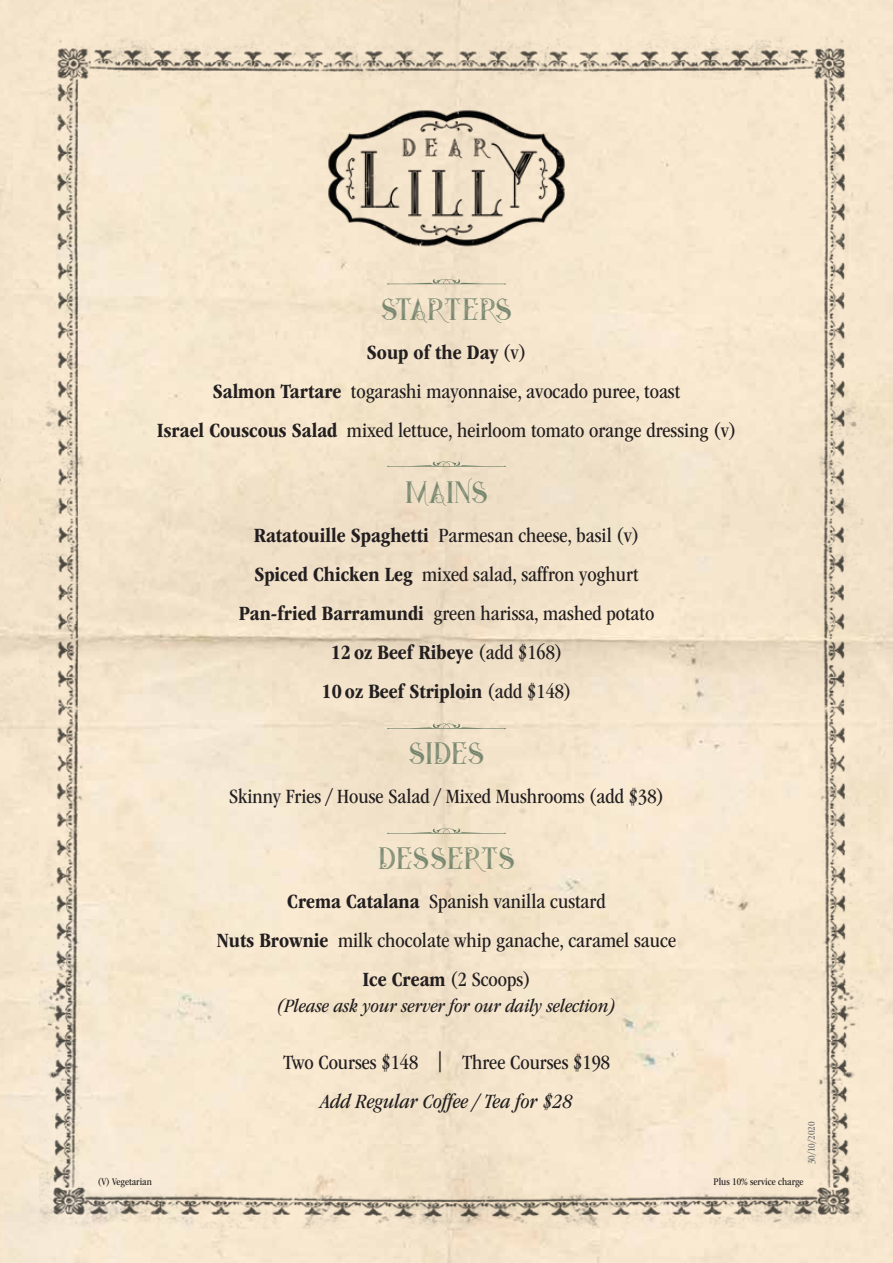
<style>
.page{position:relative;width:893px;height:1263px;background:#fff}
.page>*{position:absolute;margin:0;border:0;box-sizing:border-box;transform-origin:0 0}
.t1{font:29.25px "Star Black Inline";letter-spacing:.05em;color:#697c65}
.t2{font:29.25px "Star Black Inline";letter-spacing:.02em;color:#697c65}
.t3{font:condensed 21px/39px "ITC Garamond Std";color:#231f20;text-align:center}
.t4{font:italic condensed 21px "ITC Garamond Std";color:#231f20}
.t5{font:italic condensed 19.5px "ITC Garamond Std";color:#231f20}
.t6{font:condensed 10.5px "ITC Garamond Std";color:#231f20}
.t7{font:condensed 10.5px "ITC Garamond Std";color:#6d6e71}
.s1{font-weight:700}
</style>
<div class="page">
<img style="left:39px;top:33px;width:833px;height:1195px">
<svg style="left:387px;top:827px;width:119px;height:7px"></svg>
<svg style="left:387px;top:723px;width:119px;height:6px"></svg>
<svg style="left:387px;top:460px;width:119px;height:7px"></svg>
<svg style="left:387px;top:278px;width:119px;height:7px"></svg>
<img style="left:324px;top:91px;width:245px;height:173px">
<h1 class="t2" style="left:382px;top:295px;width:131px">STARTERS</h1>
<p class="t3" style="left:157px;top:333px;width:581px"><span class="s1">Soup of the Day</span> (v)<br><span class="s1">Salmon Tartare</span> togarashi mayonnaise, avocado puree, toast<br><span class="s1">Israel Couscous Salad</span> mixed lettuce, heirloom tomato orange dressing (v)</p>
<h1 class="t1" style="left:406px;top:478px;width:83px">MAINS</h1>
<p class="t3" style="left:239px;top:516px;width:417px"><span class="s1">Ratatouille Spaghetti</span> Parmesan cheese, basil (v)<br><span class="s1">Spiced Chicken Leg</span> mixed salad, saffron yoghurt <span class="s1">Pan-fried Barramundi</span> green harissa, mashed potato <span class="s1">12 oz Beef Ribeye</span> (add $168)<br><span class="s1">10 oz Beef Striploin</span> (add $148)</p>
<h1 class="t1" style="left:409px;top:739px;width:76px">SIDES</h1>
<p class="t3" style="left:229px;top:777px;width:436px">Skinny Fries / House Salad / Mixed Mushrooms (add $38)</p>
<h1 class="t1" style="left:379px;top:844px;width:137px">DESSERTS</h1>
<p class="t3" style="left:217px;top:882px;width:461px"><span class="s1">Crema Catalana</span> Spanish vanilla custard<br><span class="s1">Nuts Brownie</span> milk chocolate whip ganache, caramel sauce<br><span class="s1">Ice Cream</span> (2 Scoops)</p>
<p class="t5" style="left:278px;top:995px;width:339px">(Please ask your server for our daily selection)</p>
<p class="t3" style="left:283px;top:1043px;width:328px">Two Courses $148 | Three Courses $198</p>
<p class="t4" style="left:320px;top:1090px;width:254px">Add Regular Coffee / Tea for $28</p>
<p class="t7" style="left:806px;top:1164px;width:44px;rotate:-90deg">30/10/2020</p>
<p class="t6" style="left:98px;top:1176px;width:56px">(V) Vegetarian</p>
<p class="t6" style="left:713px;top:1176px;width:92px">Plus 10% service charge</p>
</div>
